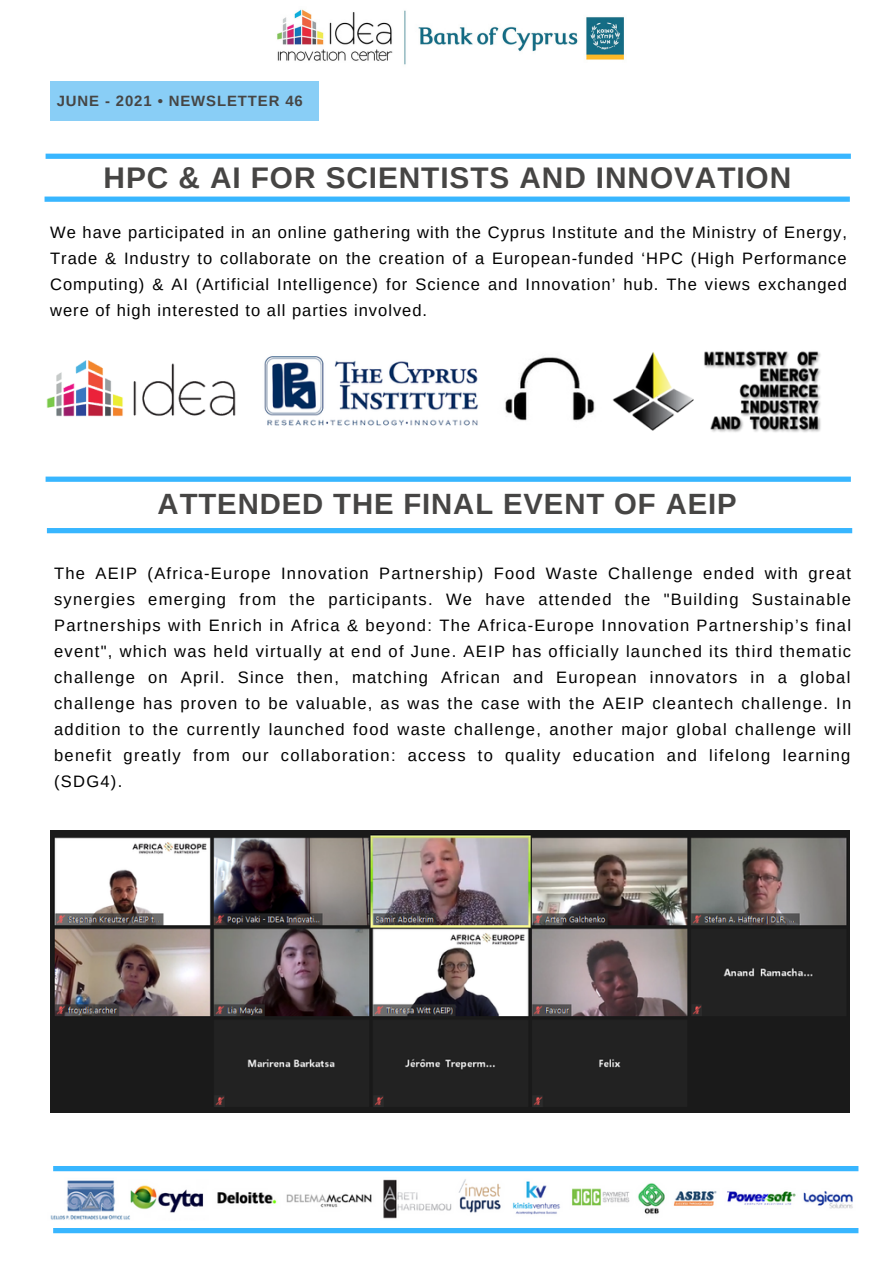
<style>
.page{position:relative;width:894px;height:1264px;background:#fff}
.page>*{position:absolute;margin:0;border:0;box-sizing:border-box;transform-origin:0 0}
.t1{font:700 29.85px "Arimo";letter-spacing:.03em;color:#464544}
.t2{font:700 29.25px "Arimo";letter-spacing:.03em;color:#464544}
.t3{font:16.5px/26px "Arimo";letter-spacing:.07em;color:#000;text-align:justify}
.t4{font:700 14.85px "Arimo";letter-spacing:.06em;color:#464544}
</style>
<div class="page">
<img style="left:50px;top:1179px;width:803px;height:41px">
<img style="left:277px;top:9px;width:347px;height:56px">
<svg style="left:45px;top:196px;width:804px;height:6px"></svg>
<div style="left:53px;top:1228px;width:805px;height:5px;background:#38b6ff"></div>
<svg style="left:46px;top:154px;width:804px;height:5px"></svg>
<div style="left:53px;top:1166px;width:805px;height:5px;background:#38b6ff"></div>
<svg style="left:46px;top:476px;width:804px;height:6px"></svg>
<div style="left:47px;top:528px;width:805px;height:5px;background:#38b6ff"></div>
<div style="left:50px;top:81px;width:268px;height:40px;background:#89cef6"></div>
<img style="left:264px;top:356px;width:215px;height:70px">
<img style="left:505px;top:357px;width:90px;height:65px">
<img style="left:612px;top:351px;width:209px;height:81px">
<img style="left:50px;top:830px;width:798px;height:282px">
<img style="left:47px;top:360px;width:188px;height:57px">
<p class="t4" style="left:57px;top:92px;width:247px">JUNE - 2021 • NEWSLETTER 46</p>
<p class="t1" style="left:104px;top:160px;width:689px">HPC &amp; AI FOR SCIENTISTS AND INNOVATION</p>
<p class="t3" style="left:50px;top:219px;width:798px">We have participated in an online gathering with the Cyprus Institute and the Ministry of Energy, Trade &amp; Industry to collaborate on the creation of a European-funded ‘HPC (High Performance Computing) &amp; AI (Artificial Intelligence) for Science and Innovation’ hub. The views exchanged were of high interested to all parties involved.</p>
<p class="t2" style="left:158px;top:487px;width:580px">ATTENDED THE FINAL EVENT OF AEIP</p>
<p class="t3" style="left:54px;top:560px;width:798px">The AEIP (Africa-Europe Innovation Partnership) Food Waste Challenge ended with great synergies emerging from the participants. We have attended the "Building Sustainable Partnerships with Enrich in Africa &amp; beyond: The Africa-Europe Innovation Partnership’s final event", which was held virtually at end of June. AEIP has officially launched its third thematic challenge on April. Since then, matching African and European innovators in a global challenge has proven to be valuable, as was the case with the AEIP cleantech challenge. In addition to the currently launched food waste challenge, another major global challenge will benefit greatly from our collaboration: access to quality education and lifelong learning (SDG4).</p>
</div>
